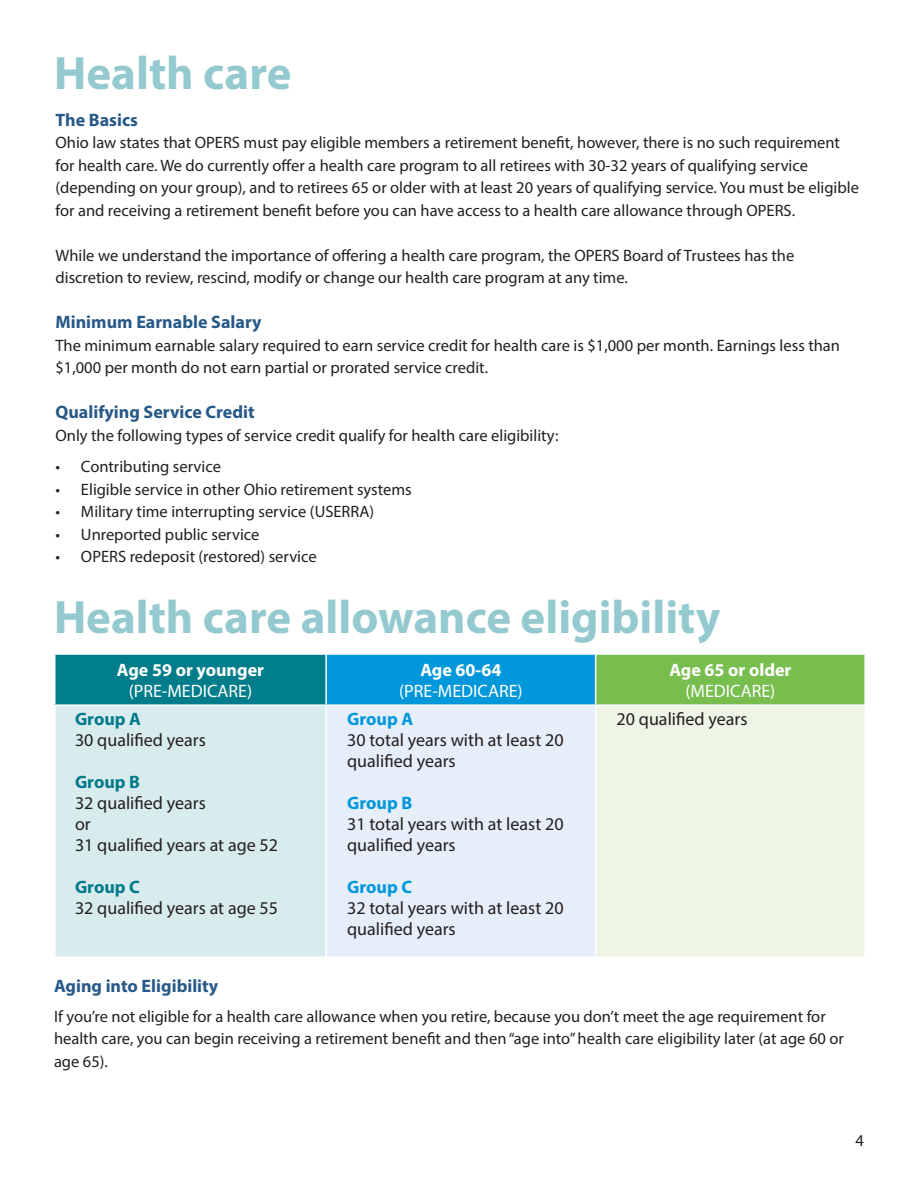
<style>
.page{position:relative;width:918px;height:1188px;background:#fff}
.page>*{position:absolute;margin:0;border:0;box-sizing:border-box;transform-origin:0 0}
.t1{font:700 46.95px "Myriad Pro";color:#94cacf}
.t2{font:18px/21px "Myriad Pro";color:#231f20}
.t3{font:700 18px "Myriad Pro";color:#265988}
.t4{font:18px "Myriad Pro";color:#fff}
.t5{font:700 18px "Myriad Pro";color:#fff}
.t6{font:700 18px "Myriad Pro";color:#007a8a}
.t7{font:700 18px "Myriad Pro";color:#0097db}
.t8{font:16.5px/22.5px "Myriad Pro";color:#231f20}
</style>
<div class="page">
<div style="left:55px;top:654px;width:271px;height:51px;background:#007d8a"></div>
<div style="left:326px;top:654px;width:270px;height:51px;background:#0097db"></div>
<div style="left:596px;top:654px;width:269px;height:51px;background:#77be4e"></div>
<div style="left:55px;top:705px;width:271px;height:252px;background:#d9eced"></div>
<div style="left:326px;top:705px;width:270px;height:252px;background:#e6eefa"></div>
<div style="left:596px;top:705px;width:269px;height:252px;background:#eef5e4"></div>
<hr style="left:54px;top:653px;width:272px;height:2px;background:#fff">
<hr style="left:54px;top:655px;width:2px;height:49px;background:#fff">
<hr style="left:326px;top:653px;width:270px;height:2px;background:#fff">
<hr style="left:325px;top:655px;width:2px;height:49px;background:#fff">
<hr style="left:596px;top:653px;width:270px;height:2px;background:#fff">
<hr style="left:595px;top:655px;width:1px;height:49px;background:#fff">
<hr style="left:864px;top:655px;width:2px;height:49px;background:#fff">
<hr style="left:54px;top:704px;width:272px;height:2px;background:#fff">
<hr style="left:54px;top:706px;width:2px;height:250px;background:#fff">
<hr style="left:326px;top:704px;width:270px;height:2px;background:#fff">
<hr style="left:325px;top:706px;width:2px;height:250px;background:#fff">
<hr style="left:596px;top:704px;width:270px;height:2px;background:#fff">
<hr style="left:595px;top:706px;width:1px;height:250px;background:#fff">
<hr style="left:864px;top:706px;width:2px;height:250px;background:#fff">
<hr style="left:54px;top:956px;width:272px;height:2px;background:#fff">
<hr style="left:326px;top:956px;width:270px;height:2px;background:#fff">
<hr style="left:596px;top:956px;width:270px;height:2px;background:#fff">
<p class="t1" style="left:54px;top:43px;width:239px">Health care</p>
<p class="t3" style="left:56px;top:108px;width:84px">The Basics</p>
<p class="t8" style="left:56px;top:131px;width:805px">Ohio law states that OPERS must pay eligible members a retirement benefit, however, there is no such requirement for health care. We do currently offer a health care program to all retirees with 30-32 years of qualifying service (depending on your group), and to retirees 65 or older with at least 20 years of qualifying service. You must be eligible for and receiving a retirement benefit before you can have access to a health care allowance through OPERS.</p>
<p class="t8" style="left:56px;top:244px;width:740px">While we understand the importance of offering a health care program, the OPERS Board of Trustees has the discretion to review, rescind, modify or change our health care program at any time.</p>
<p class="t3" style="left:56px;top:311px;width:208px">Minimum Earnable Salary</p>
<p class="t8" style="left:56px;top:334px;width:786px">The minimum earnable salary required to earn service credit for health care is $1,000 per month. Earnings less than $1,000 per month do not earn partial or prorated service credit.</p>
<p class="t3" style="left:56px;top:401px;width:201px">Qualifying Service Credit</p>
<p class="t8" style="left:56px;top:424px;width:504px">Only the following types of service credit qualify for health care eligibility:</p>
<p class="t8" style="left:56px;top:455px;width:167px">• Contributing service</p>
<p class="t8" style="left:56px;top:478px;width:358px">• Eligible service in other Ohio retirement systems</p>
<p class="t8" style="left:56px;top:500px;width:320px">• Military time interrupting service (USERRA)</p>
<p class="t8" style="left:56px;top:523px;width:205px">• Unreported public service</p>
<p class="t8" style="left:56px;top:545px;width:263px">• OPERS redeposit (restored) service</p>
<p class="t1" style="left:54px;top:587px;width:668px">Health care allowance eligibility</p>
<p class="t5" style="left:117px;top:658px;width:149px">Age 59 or younger</p>
<p class="t4" style="left:129px;top:680px;width:125px">(PRE-MEDICARE)</p>
<p class="t6" style="left:75px;top:708px;width:68px">Group A</p>
<p class="t2" style="left:75px;top:730px;width:132px">30 qualified years</p>
<p class="t6" style="left:75px;top:771px;width:67px">Group B</p>
<p class="t2" style="left:75px;top:793px;width:132px">32 qualified years</p>
<p class="t2" style="left:75px;top:814px;width:17px">or</p>
<p class="t2" style="left:75px;top:835px;width:205px">31 qualified years at age 52</p>
<p class="t6" style="left:75px;top:876px;width:67px">Group C</p>
<p class="t2" style="left:75px;top:898px;width:205px">32 qualified years at age 55</p>
<p class="t5" style="left:420px;top:658px;width:82px">Age 60-64</p>
<p class="t4" style="left:399px;top:680px;width:125px">(PRE-MEDICARE)</p>
<p class="t7" style="left:347px;top:708px;width:68px">Group A</p>
<p class="t2" style="left:347px;top:730px;width:218px">30 total years with at least 20 qualified years</p>
<p class="t7" style="left:347px;top:792px;width:67px">Group B</p>
<p class="t2" style="left:347px;top:814px;width:218px">31 total years with at least 20 qualified years</p>
<p class="t7" style="left:347px;top:876px;width:67px">Group C</p>
<p class="t2" style="left:347px;top:898px;width:218px">32 total years with at least 20 qualified years</p>
<p class="t5" style="left:669px;top:658px;width:124px">Age 65 or older</p>
<p class="t4" style="left:685px;top:680px;width:91px">(MEDICARE)</p>
<p class="t2" style="left:617px;top:709px;width:132px">20 qualified years</p>
<p class="t3" style="left:54px;top:974px;width:166px">Aging into Eligibility</p>
<p class="t8" style="left:54px;top:1004px;width:791px">If you’re not eligible for a health care allowance when you retire, because you don’t meet the age requirement for health care, you can begin receiving a retirement benefit and then “age into” health care eligibility later (at age 60 or age 65).</p>
<p class="t8" style="left:856px;top:1129px;width:10px">4</p>
</div>
